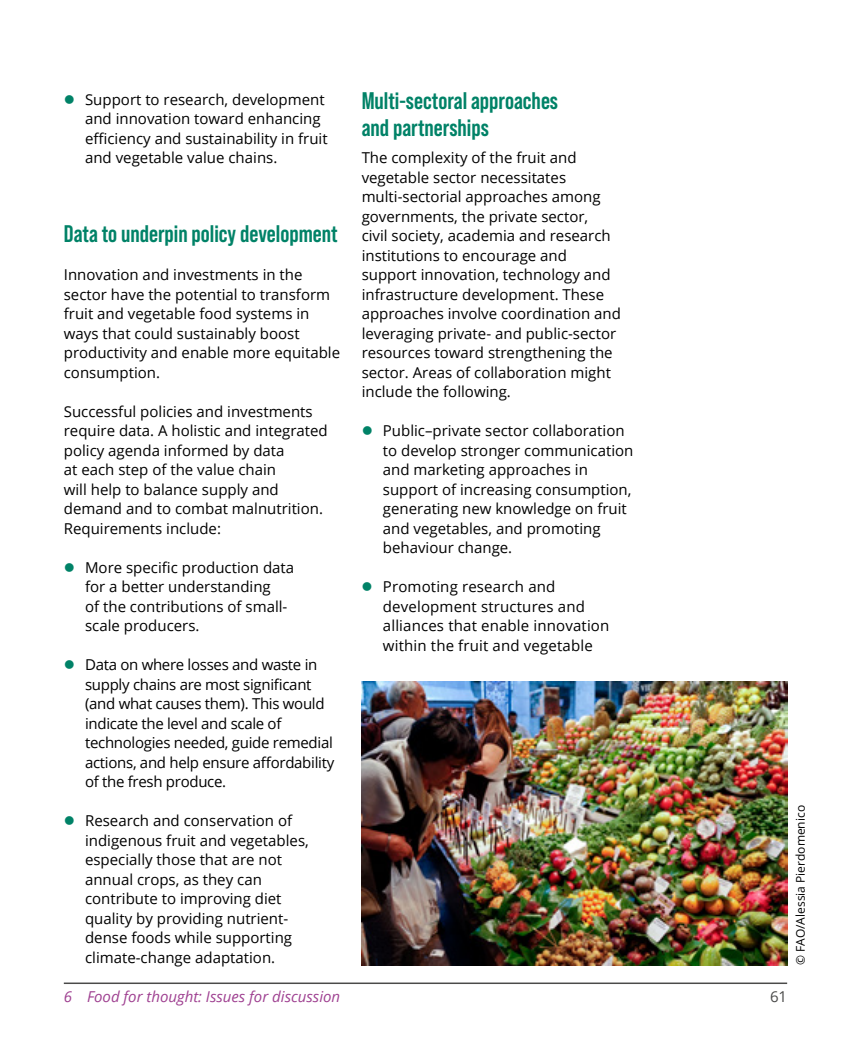
<style>
.page{position:relative;width:851px;height:1063px;background:#fff}
.page>*{position:absolute;margin:0;border:0;box-sizing:border-box;transform-origin:0 0}
.t1{font:700 24px/27px "Bebas Neue Pro";color:#008267}
.t2{font:15px/19.5px "Open Sans";color:#000}
.t3{font:15px/19.5px "Open Sans";letter-spacing:-.02em;color:#000}
.t4{font:italic 15px "Open Sans";color:#9f4191}
.t5{font:15px "Open Sans";color:#4a4a49}
.t6{font:12px "Open Sans";color:#000}
</style>
<div class="page">
<hr style="left:64px;top:983px;width:723px;height:1px;background:#4a4a49">
<img style="left:361px;top:682px;width:426px;height:283px">
<p class="t2" style="left:85px;top:89px;width:244px">Support to research, development and innovation toward enhancing efficiency and sustainability in fruit and vegetable value chains.</p>
<h1 class="t1" style="left:64px;top:219px;width:275px">Data to underpin policy development</h1>
<p class="t2" style="left:64px;top:264px;width:278px">Innovation and investments in the sector have the potential to transform fruit and vegetable food systems in ways that could sustainably boost productivity and enable more equitable consumption.</p>
<p class="t2" style="left:64px;top:401px;width:265px">Successful policies and investments require data. A holistic and integrated policy agenda informed by data<br>at each step of the value chain<br>will help to balance supply and demand and to combat malnutrition.<br>Requirements include:</p>
<p class="t2" style="left:85px;top:557px;width:211px">More specific production data for a better understanding<br>of the contributions of small&shy;scale producers.</p>
<p class="t3" style="left:85px;top:654px;width:251px">Data on where losses and waste in supply chains are most significant (and what causes them). This would indicate the level and scale of technologies needed, guide remedial actions, and help ensure affordability of the fresh produce.</p>
<p class="t2" style="left:85px;top:810px;width:225px">Research and conservation of indigenous fruit and vegetables, especially those that are not annual crops, as they can contribute to improving diet quality by providing nutrient&shy;dense foods while supporting climate-change adaptation.</p>
<h1 class="t1" style="left:361px;top:87px;width:198px">Multi-sectoral approaches and partnerships</h1>
<p class="t2" style="left:361px;top:147px;width:261px">The complexity of the fruit and vegetable sector necessitates multi-sectorial approaches among governments, the private sector,<br>civil society, academia and research institutions to encourage and support innovation, technology and infrastructure development. These approaches involve coordination and leveraging private- and public-sector resources toward strengthening the sector. Areas of collaboration might include the following.</p>
<p class="t2" style="left:383px;top:420px;width:252px">Public–private sector collaboration to develop stronger communication and marketing approaches in support of increasing consumption, generating new knowledge on fruit and vegetables, and promoting behaviour change.</p>
<p class="t2" style="left:383px;top:576px;width:228px">Promoting research and development structures and alliances that enable innovation within the fruit and vegetable</p>
<p class="t4" style="left:64px;top:986px;width:278px">6 Food for thought: Issues for discussion</p>
<p class="t5" style="left:769px;top:986px;width:19px">61</p>
<p class="t6" style="left:792px;top:965px;width:162px;rotate:-90deg">© FAO/Alessia Pierdomenico</p>
</div>
